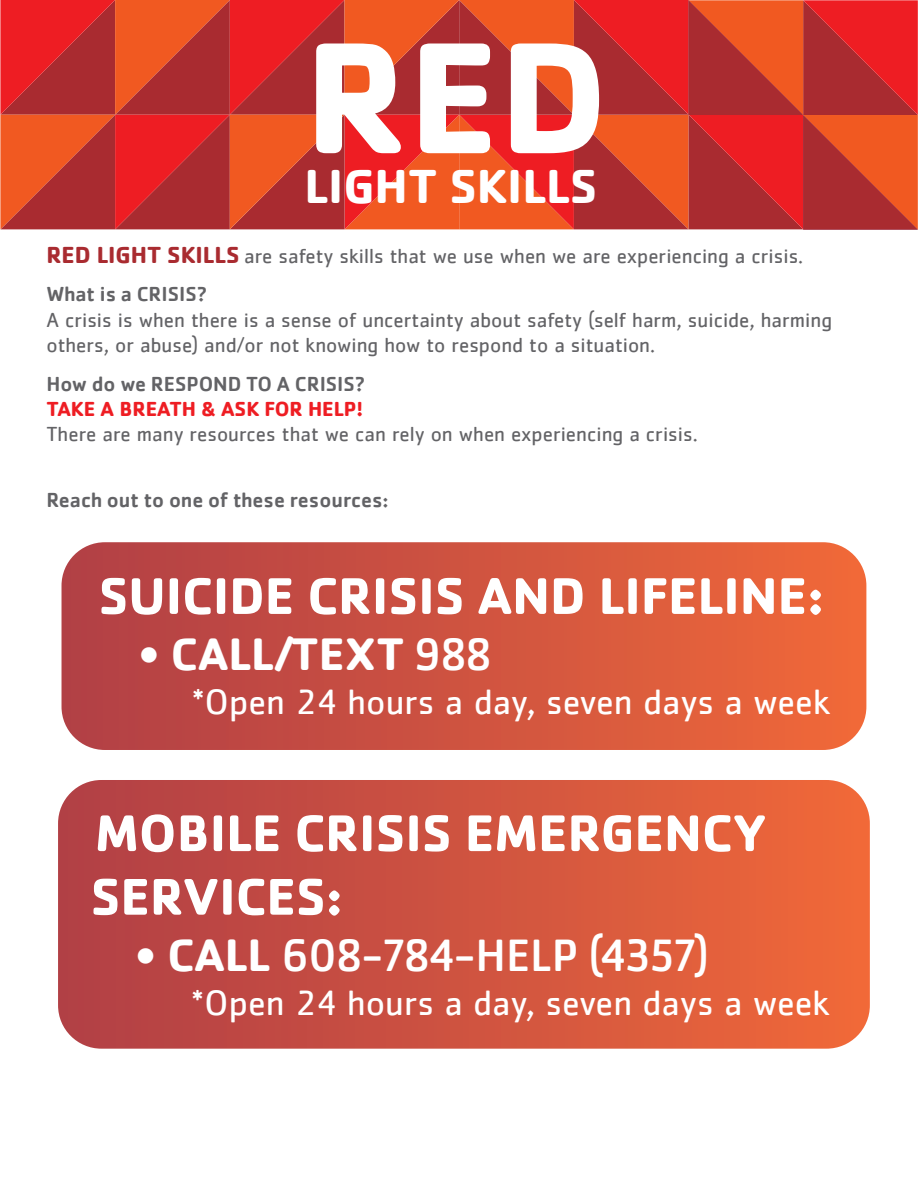
<style>
.page{position:relative;width:918px;height:1188px;background:#fff}
.page>*{position:absolute;margin:0;border:0;box-sizing:border-box;transform-origin:0 0}
.t1{font:700 164.25px "Cachet";color:#fff}
.t2{font:700 53.4px "Cachet";color:#fff}
.t3{font:700 49.35px "Cachet";color:#fff}
.t4{font:47.1px "Cachet Pro";color:#fff}
.t5{font:700 47.1px "Cachet";color:#fff}
.t6{font:36.3px "Cachet";color:#fff}
.t7{font:21px/25.2px "Cachet";color:#636366}
.t8{font:500 21px "Cachet";color:#636366}
.t9{font:700 21px "Cachet";color:#ee1d23}
.s1{font-weight:700;font-size:24px;color:#a92b30}
.s2{font-family:"Cachet Pro";font-weight:400}
.s3{font-family:"Cachet";font-weight:700}
</style>
<div class="page">
<svg style="left:0;top:0;width:918px;height:230px;background:#d13729"></svg>
<div style="left:62px;top:542px;width:804px;height:208px;background:linear-gradient(to right,#b03e46,#f06839);border-radius:43px"></div>
<div style="left:58px;top:780px;width:812px;height:269px;background:linear-gradient(to right,#b03e46,#f06939);border-radius:43px"></div>
<p class="t1" style="left:304px;top:-8px;width:305px">RED</p>
<p class="t3" style="left:304px;top:154px;width:295px">LIGHT SKILLS</p>
<p class="t7" style="left:46px;top:243px;width:758px"><span class="s1">RED LIGHT SKILLS</span> are safety skills that we use when we are experiencing a crisis.</p>
<p class="t8" style="left:46px;top:282px;width:162px">What is a CRISIS?</p>
<p class="t7" style="left:46px;top:307px;width:787px">A crisis is when there is a sense of uncertainty about safety (self harm, suicide, harming others, or abuse) and/or not knowing how to respond to a situation.</p>
<p class="t8" style="left:46px;top:371px;width:321px">How do we RESPOND TO A CRISIS?</p>
<p class="t9" style="left:46px;top:395px;width:318px">TAKE A BREATH &amp; ASK FOR HELP!</p>
<p class="t7" style="left:46px;top:421px;width:653px">There are many resources that we can rely on when experiencing a crisis.</p>
<p class="t8" style="left:46px;top:487px;width:344px">Reach out to one of these resources:</p>
<p class="t2" style="left:99px;top:561px;width:727px">SUICIDE CRISIS AND LIFELINE:</p>
<p class="t5" style="left:138px;top:624px;width:354px">• CALL/TEXT <span class="s2">988</span></p>
<p class="t6" style="left:192px;top:681px;width:640px">*Open 24 hours a day, seven days a week</p>
<p class="t2" style="left:95px;top:799px;width:673px">MOBILE CRISIS EMERGENCY</p>
<p class="t2" style="left:91px;top:862px;width:254px">SERVICES:</p>
<p class="t4" style="left:135px;top:928px;width:576px"><span class="s3">• CALL</span> 608-784-HELP (4357)</p>
<p class="t6" style="left:191px;top:981px;width:640px">*Open 24 hours a day, seven days a week</p>
</div>
